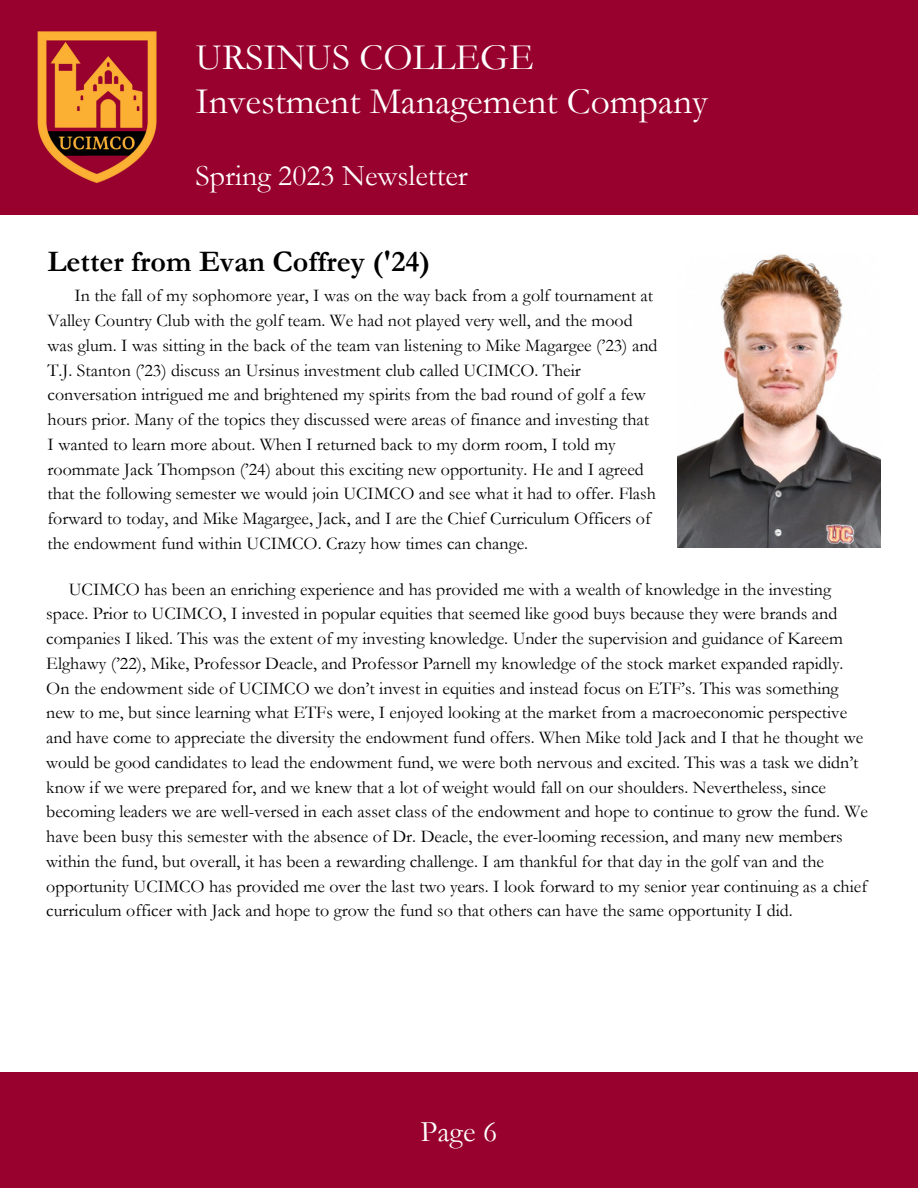
<style>
.page{position:relative;width:918px;height:1188px;background:#fff}
.page>*{position:absolute;margin:0;border:0;box-sizing:border-box;transform-origin:0 0}
.t1{font:37.5px "Garamond";color:#fff}
.t2{font:700 30px "Garamond";color:#000}
.t3{font:30px "Garamond";color:#fff}
.t4{font:18px/24.8px "Garamond";color:#000}
</style>
<div class="page">
<div style="left:0;top:0;width:918px;height:215px;background:#98012e"></div>
<div style="left:0;top:1073px;width:918px;height:115px;background:#98012e"></div>
<img style="left:37px;top:31px;width:120px;height:152px">
<img style="left:677px;top:254px;width:204px;height:293px">
<p class="t1" style="left:196px;top:37px;width:340px">URSINUS COLLEGE</p>
<p class="t1" style="left:196px;top:81px;width:514px">Investment Management Company</p>
<p class="t3" style="left:196px;top:159px;width:274px">Spring 2023 Newsletter</p>
<p class="t2" style="left:48px;top:245px;width:384px">Letter from Evan Coffrey ('24)</p>
<h3 class="t4" style="left:48px;top:284px;width:612px;text-indent:27px">In the fall of my sophomore year, I was on the way back from a golf tournament at Valley Country Club with the golf team. We had not played very well, and the mood was glum. I was sitting in the back of the team van listening to Mike Magargee (’23) and T.J. Stanton (’23) discuss an Ursinus investment club called UCIMCO. Their conversation intrigued me and brightened my spirits from the bad round of golf a few hours prior. Many of the topics they discussed were areas of finance and investing that I wanted to learn more about. When I returned back to my dorm room, I told my roommate Jack Thompson (’24) about this exciting new opportunity. He and I agreed that the following semester we would join UCIMCO and see what it had to offer. Flash forward to today, and Mike Magargee, Jack, and I are the Chief Curriculum Officers of the endowment fund within UCIMCO. Crazy how times can change.</h3>
<h2 class="t4" style="left:46px;top:577px;width:823px;text-indent:23px">UCIMCO has been an enriching experience and has provided me with a wealth of knowledge in the investing space. Prior to UCIMCO, I invested in popular equities that seemed like good buys because they were brands and companies I liked. This was the extent of my investing knowledge. Under the supervision and guidance of Kareem Elghawy (’22), Mike, Professor Deacle, and Professor Parnell my knowledge of the stock market expanded rapidly.<br>On the endowment side of UCIMCO we don’t invest in equities and instead focus on ETF’s. This was something new to me, but since learning what ETFs were, I enjoyed looking at the market from a macroeconomic perspective and have come to appreciate the diversity the endowment fund offers. When Mike told Jack and I that he thought we would be good candidates to lead the endowment fund, we were both nervous and excited. This was a task we didn’t know if we were prepared for, and we knew that a lot of weight would fall on our shoulders. Nevertheless, since becoming leaders we are well-versed in each asset class of the endowment and hope to continue to grow the fund. We have been busy this semester with the absence of Dr. Deacle, the ever-looming recession, and many new members within the fund, but overall, it has been a rewarding challenge. I am thankful for that day in the golf van and the opportunity UCIMCO has provided me over the last two years. I look forward to my senior year continuing as a chief curriculum officer with Jack and hope to grow the fund so that others can have the same opportunity I did.</h2>
<p class="t3" style="left:421px;top:1116px;width:78px">Page 6</p>
</div>
